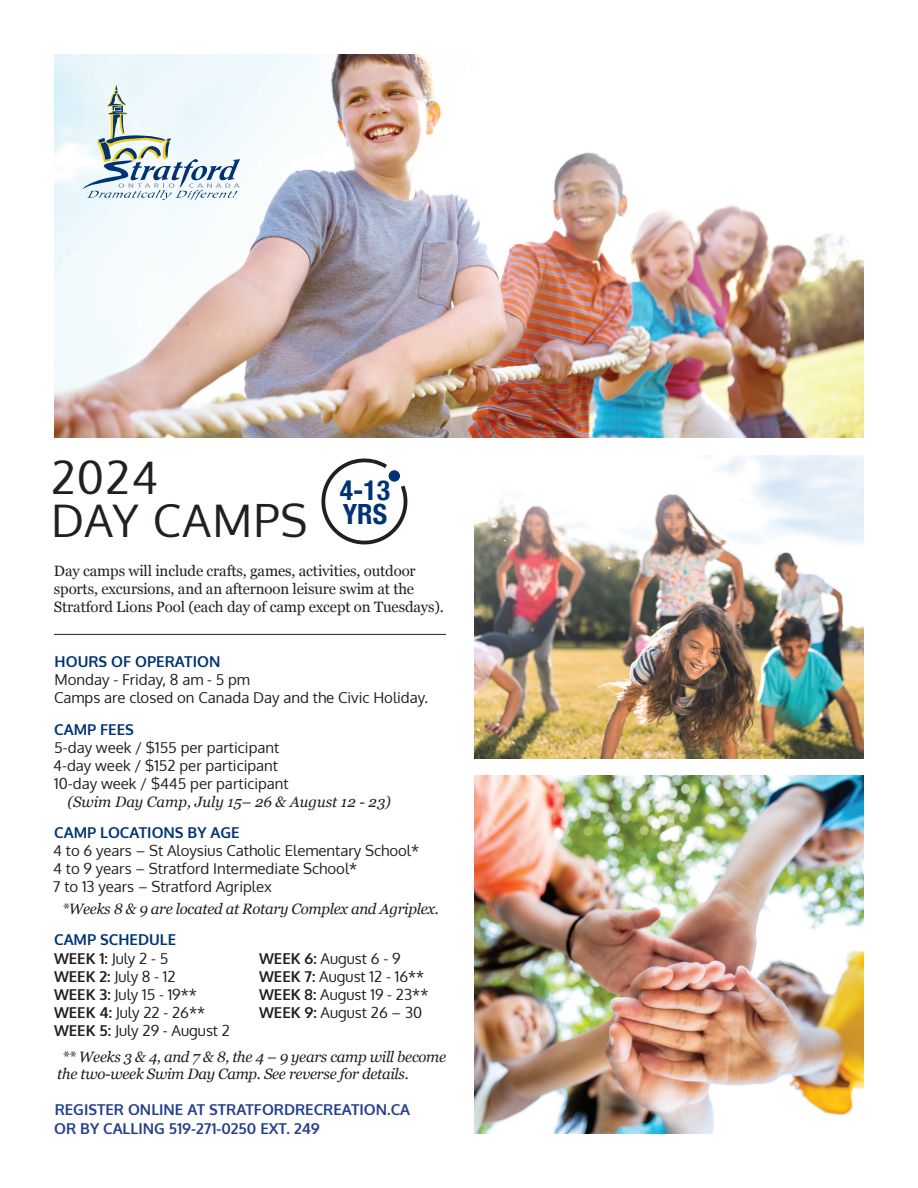
<style>
.page{position:relative;width:918px;height:1188px;background:#fff}
.page>*{position:absolute;margin:0;border:0;box-sizing:border-box;transform-origin:0 0}
.t1{font:45px/43.5px "Oxygen";letter-spacing:.03em;color:#231f20}
.t2{font:700 condensed 27.75px/24px "Helvetica Neue";color:#013374}
.t3{font:15px/18px "Oxygen";color:#231f20}
.t4{font:15px/18px "Georgia";letter-spacing:-.01em;color:#231f20}
.t5{font:italic 15px/16.5px "Georgia";letter-spacing:-.02em;color:#231f20}
.t6{font:700 15px/19.5px "Oxygen";color:#253f8e}
.t7{font:700 15px "Oxygen";color:#013374}
.t8{font:italic 15px "Georgia";color:#231f20}
.s1{font-weight:700}
</style>
<div class="page">
<img style="left:54px;top:54px;width:810px;height:384px">
<svg style="left:82px;top:85px;width:158px;height:115px"></svg>
<img style="left:474px;top:775px;width:390px;height:359px">
<hr style="left:54px;top:634px;width:392px;height:1px;background:#231f20">
<img style="left:474px;top:456px;width:390px;height:302px">
<svg style="left:321px;top:458px;width:87px;height:87px"></svg>
<div style="left:389px;top:470px;width:11px;height:12px;background:#013374;border-radius:50%"></div>
<h1 class="t1" style="left:51px;top:456px;width:258px">2024<br>DAY CAMPS</h1>
<h2 class="t2" style="left:340px;top:477px;width:52px">4-13<br>YRS</h2>
<p class="t4" style="left:54px;top:561px;width:392px">Day camps will include crafts, games, activities, outdoor sports, excursions, and an afternoon leisure swim at the<br>Stratford Lions Pool (each day of camp except on Tuesdays).</p>
<p class="t7" style="left:55px;top:652px;width:167px">HOURS OF OPERATION</p>
<p class="t3" style="left:54px;top:671px;width:376px">Monday - Friday, 8 am - 5 pm<br>Camps are closed on Canada Day and the Civic Holiday.</p>
<p class="t7" style="left:54px;top:720px;width:81px">CAMP FEES</p>
<p class="t3" style="left:53px;top:738px;width:237px">5-day week / $155 per participant<br>4-day week / $152 per participant<br>10-day week / $445 per participant</p>
<p class="t8" style="left:67px;top:791px;width:325px">(Swim Day Camp, July 15– 26 &amp; August 12 - 23)</p>
<p class="t7" style="left:54px;top:823px;width:187px">CAMP LOCATIONS BY AGE</p>
<p class="t3" style="left:53px;top:842px;width:368px">4 to 6 years – St Aloysius Catholic Elementary School*<br>4 to 9 years – Stratford Intermediate School*<br>7 to 13 years – Stratford Agriplex</p>
<p class="t5" style="left:62px;top:900px;width:378px">*Weeks 8 &amp; 9 are located at Rotary Complex and Agriplex.</p>
<p class="t7" style="left:54px;top:930px;width:123px">CAMP SCHEDULE</p>
<p class="t3" style="left:54px;top:950px;width:178px"><span class="s1">WEEK 1:</span> July 2 - 5<br><span class="s1">WEEK 2:</span> July 8 - 12<br><span class="s1">WEEK 3:</span> July 15 - 19**<br><span class="s1">WEEK 4:</span> July 22 - 26**<br><span class="s1">WEEK 5:</span> July 29 - August 2</p>
<p class="t3" style="left:259px;top:950px;width:171px"><span class="s1">WEEK 6:</span> August 6 - 9<br><span class="s1">WEEK 7:</span> August 12 - 16**<br><span class="s1">WEEK 8:</span> August 19 - 23**<br><span class="s1">WEEK 9:</span> August 26 – 30</p>
<p class="t5" style="left:57px;top:1048px;width:391px;text-indent:5px">** Weeks 3 &amp; 4, and 7 &amp; 8, the 4 – 9 years camp will become the two-week Swim Day Camp. See reverse for details.</p>
<p class="t6" style="left:54px;top:1100px;width:358px">REGISTER ONLINE AT STRATFORDRECREATION.CA<br>OR BY CALLING 519-271-0250 EXT. 249</p>
</div>
